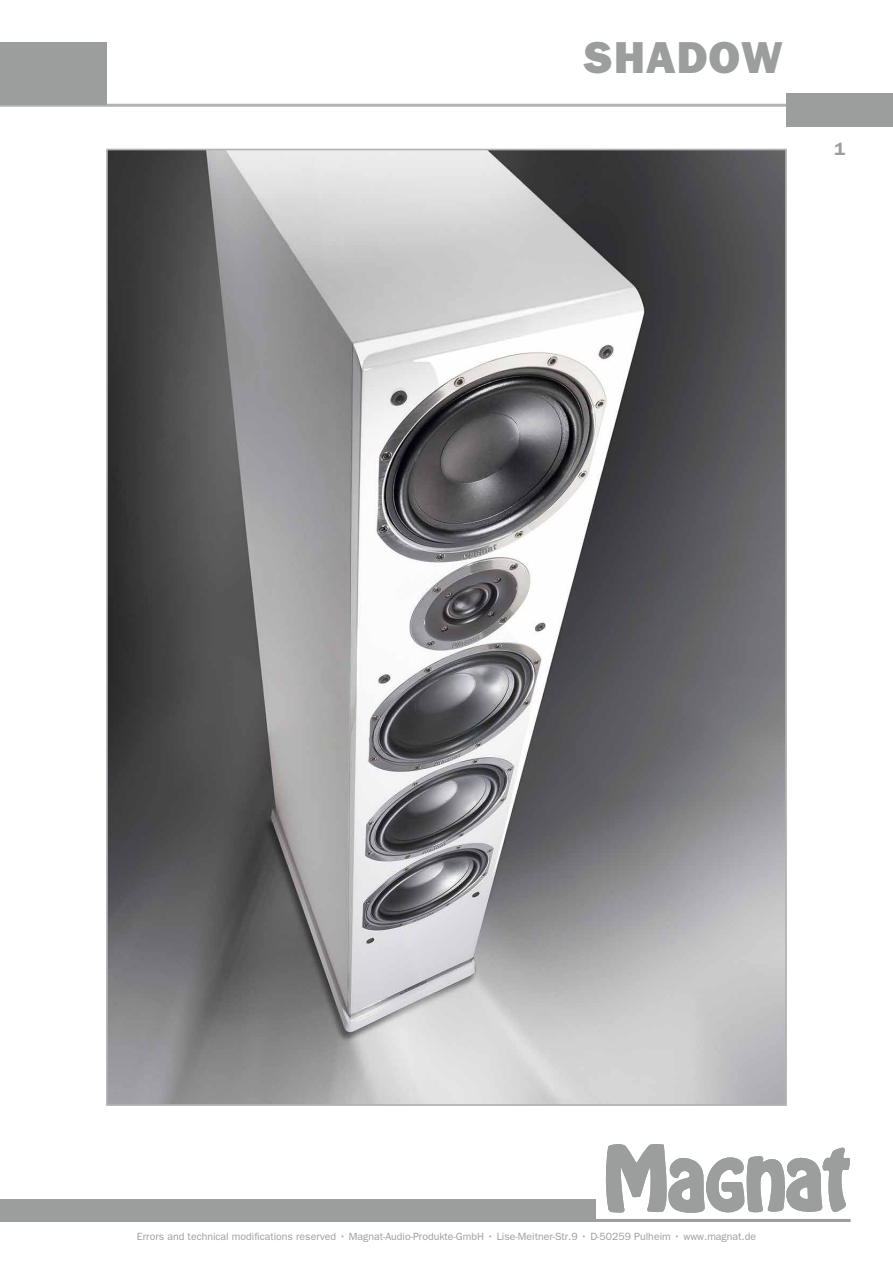
<style>
.page{position:relative;width:893px;height:1263px;background:#fff}
.page>*{position:absolute;margin:0;border:0;box-sizing:border-box;transform-origin:0 0}
.t1{font:45px "ITC Franklin Gothic Std Hvy";letter-spacing:.025em;color:#9c9d9d}
.t2{font:600 18px "ITC Franklin Gothic Std";color:#9c9d9d}
.t3{font:10.5px "ITC Franklin Gothic Std";color:#9c9d9d}
</style>
<div class="page">
<hr style="left:0;top:104px;width:893px;height:3px;background:#b1b2b3">
<div style="left:0;top:43px;width:106px;height:62px;background:#9c9d9d"></div>
<div style="left:787px;top:105px;width:106px;height:21px;background:#9c9d9d"></div>
<hr style="left:892px;top:43px;width:1px;height:62px;background:#9c9d9d">
<svg style="left:605px;top:1144px;width:245px;height:69px"></svg>
<div style="left:787px;top:94px;width:106px;height:21px;background:#9c9d9d"></div>
<hr style="left:0;top:1219px;width:850px;height:3px;background:#9c9d9d">
<div style="left:0;top:1199px;width:595px;height:21px;background:#9c9d9d"></div>
<img style="left:109px;top:152px;width:675px;height:951px">
<h1 class="t1" style="left:583px;top:31px;width:201px">SHADOW</h1>
<h2 class="t2" style="left:834px;top:138px;width:12px">1</h2>
<p class="t3" style="left:137px;top:1231px;width:621px">Errors and technical modifications reserved • Magnat-Audio-Produkte-GmbH • Lise-Meitner-Str.9 • D-50259 Pulheim • www.magnat.de</p>
</div>
